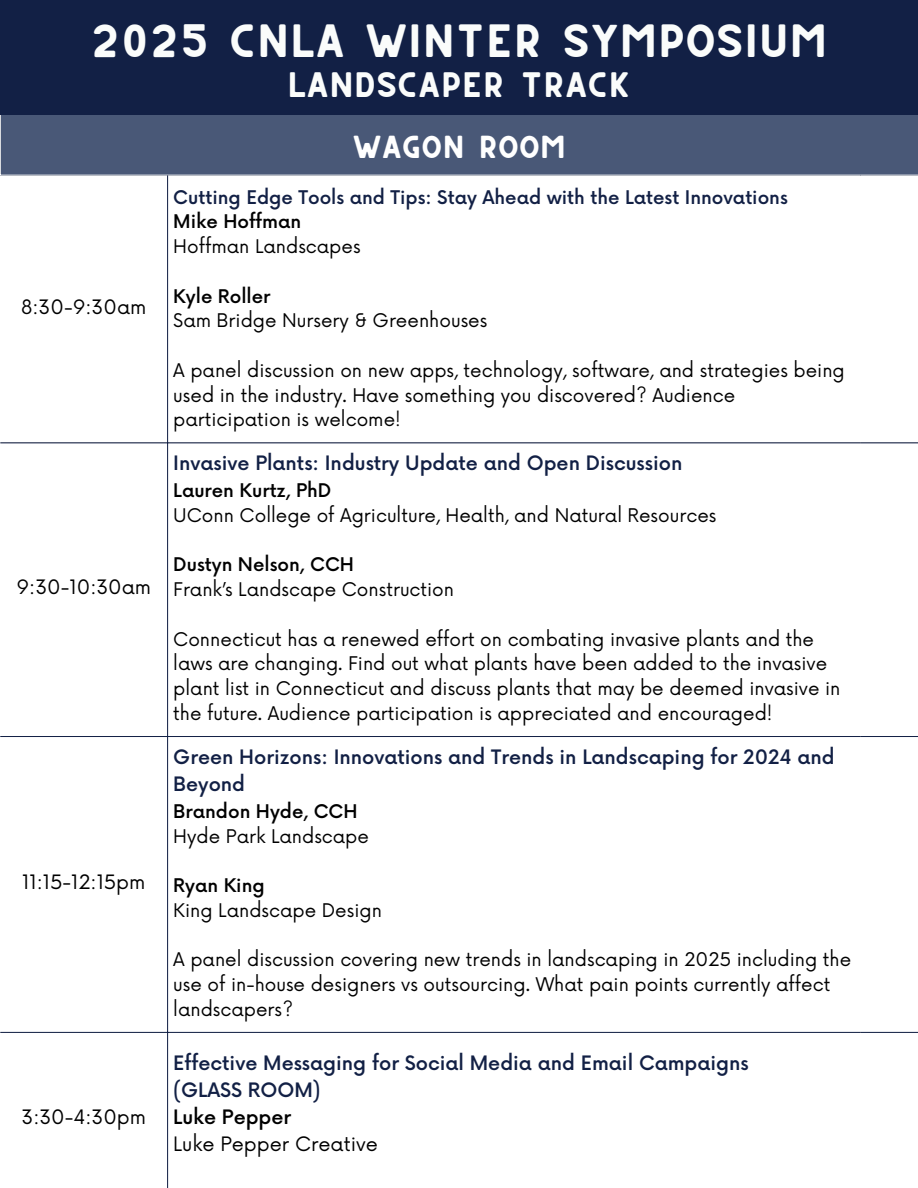
<style>
.page{position:relative;width:918px;height:1188px;background:#fff}
.page>*{position:absolute;margin:0;border:0;box-sizing:border-box;transform-origin:0 0}
.t1{font:32.85px "CS Gordon Rounded";color:#fafcfb}
.t2{font:24.9px "CS Gordon Rounded";color:#fafcfb}
.t3{font:22.5px "CS Gordon Rounded";color:#fff}
.t4{font:500 19.35px/27px "Now";color:#122045}
.t5{font:19.35px "Now";color:#000}
.t6{font:500 19.35px "Now";color:#000}
.t7{font:18.3px/24.8px "Now";color:#000}
.t8{font:500 18.3px "Now";color:#000}
.t9{font:500 18.3px "Now";color:#122045}
</style>
<div class="page">
<div style="left:0;top:114px;width:918px;height:61px;background:#495877"></div>
<hr style="left:0;top:115px;width:1px;height:60px;background:#fff">
<hr style="left:167px;top:175px;width:1px;height:1013px;background:#122045">
<hr style="left:0;top:443px;width:861px;height:1px;background:#122045">
<hr style="left:0;top:736px;width:861px;height:1px;background:#122045">
<hr style="left:0;top:1032px;width:861px;height:1px;background:#122045">
<hr style="left:0;top:1187px;width:861px;height:1px;background:#122045">
<hr style="left:0;top:114px;width:918px;height:1px;background:#fff">
<hr style="left:861px;top:443px;width:57px;height:1px;background:#122045">
<hr style="left:861px;top:736px;width:57px;height:1px;background:#122045">
<hr style="left:861px;top:1032px;width:57px;height:1px;background:#122045">
<hr style="left:861px;top:1187px;width:57px;height:1px;background:#122045">
<div style="left:0;top:0;width:918px;height:114px;background:#122045"></div>
<p class="t1" style="left:90px;top:26px;width:739px">2025 CNLA WINTER SYMPOSIUM</p>
<p class="t2" style="left:287px;top:74px;width:345px">LANDSCAPER TRACK</p>
<p class="t5" style="left:21px;top:296px;width:127px">8:30-9:30am</p>
<p class="t5" style="left:16px;top:576px;width:136px">9:30-10:30am</p>
<p class="t5" style="left:22px;top:871px;width:125px">11:15-12:15pm</p>
<p class="t5" style="left:21px;top:1106px;width:126px">3:30-4:30pm</p>
<h1 class="t3" style="left:352px;top:137px;width:215px">WAGON ROOM</h1>
<p class="t9" style="left:173px;top:187px;width:616px">Cutting Edge Tools and Tips: Stay Ahead with the Latest Innovations</p>
<p class="t8" style="left:173px;top:212px;width:130px">Mike Hoffman</p>
<p class="t7" style="left:173px;top:235px;width:189px">Hoffman Landscapes</p>
<p class="t8" style="left:173px;top:286px;width:99px">Kyle Roller</p>
<p class="t7" style="left:173px;top:309px;width:316px">Sam Bridge Nursery &amp; Greenhouses</p>
<p class="t7" style="left:173px;top:359px;width:673px">A panel discussion on new apps, technology, software, and strategies being used in the industry. Have something you discovered? Audience participation is welcome!</p>
<p class="t4" style="left:173px;top:451px;width:511px">Invasive Plants: Industry Update and Open Discussion</p>
<p class="t8" style="left:173px;top:481px;width:160px">Lauren Kurtz, PhD</p>
<p class="t7" style="left:173px;top:504px;width:545px">UConn College of Agriculture, Health, and Natural Resources</p>
<p class="t8" style="left:173px;top:555px;width:182px">Dustyn Nelson, CCH</p>
<p class="t7" style="left:173px;top:578px;width:282px">Frank’s Landscape Construction</p>
<p class="t7" style="left:173px;top:628px;width:669px">Connecticut has a renewed effort on combating invasive plants and the laws are changing. Find out what plants have been added to the invasive plant list in Connecticut and discuss plants that may be deemed invasive in the future. Audience participation is appreciated and encouraged!</p>
<p class="t4" style="left:173px;top:744px;width:663px">Green Horizons: Innovations and Trends in Landscaping for 2024 and<br>Beyond</p>
<p class="t8" style="left:173px;top:801px;width:186px">Brandon Hyde, CCH</p>
<p class="t7" style="left:173px;top:824px;width:197px">Hyde Park Landscape</p>
<p class="t8" style="left:173px;top:876px;width:93px">Ryan King</p>
<p class="t7" style="left:173px;top:899px;width:210px">King Landscape Design</p>
<p class="t7" style="left:173px;top:948px;width:679px">A panel discussion covering new trends in landscaping in 2025 including the use of in-house designers vs outsourcing. What pain points currently affect landscapers?</p>
<p class="t4" style="left:173px;top:1051px;width:577px">Effective Messaging for Social Media and Email Campaigns</p>
<p class="t4" style="left:173px;top:1078px;width:149px">(GLASS ROOM)</p>
<p class="t6" style="left:173px;top:1106px;width:119px">Luke Pepper</p>
<p class="t5" style="left:173px;top:1133px;width:206px">Luke Pepper Creative</p>
</div>
